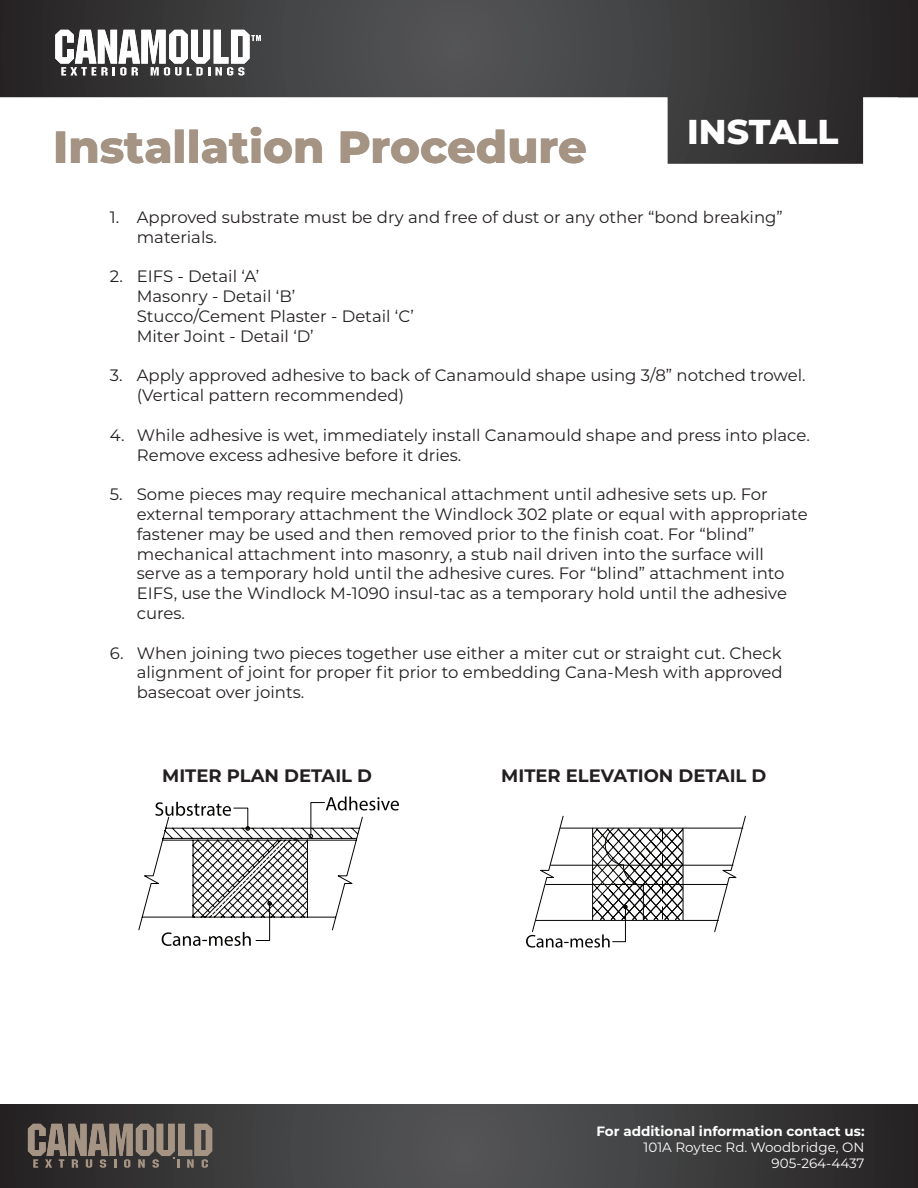
<style>
.page{position:relative;width:918px;height:1188px;background:#fff}
.page>*{position:absolute;margin:0;border:0;box-sizing:border-box;transform-origin:0 0}
.t1{font:800 45px "Montserrat";color:#a59484}
.t2{font:800 34.5px "Montserrat";color:#fff}
.t3{font:700 18px "Montserrat";color:#231f20}
.t4{font:16.5px/19.8px "Montserrat";color:#231f20}
.t5{font:13.5px/16.2px "Montserrat";color:#fff;text-align:right}
.t6{font:700 13.5px "Montserrat";color:#fff}
</style>
<div class="page">
<svg style="left:0;top:0;width:918px;height:164px"></svg>
<svg style="left:0;top:1105px;width:918px;height:83px;background:#3e3e3f"></svg>
<svg style="left:28px;top:1124px;width:184px;height:44px;background:#736860"></svg>
<svg style="left:55px;top:30px;width:206px;height:46px"></svg>
<svg style="left:138px;top:797px;width:261px;height:149px"></svg>
<svg style="left:526px;top:816px;width:220px;height:132px"></svg>
<hr style="left:560px;top:828px;width:183px;height:1px;background:#040503">
<hr style="left:536px;top:920px;width:183px;height:1px;background:#040503">
<hr style="left:550px;top:865px;width:183px;height:1px;background:#040503">
<hr style="left:545px;top:884px;width:182px;height:1px;background:#040503">
<p class="t1" style="left:53px;top:114px;width:535px">Installation Procedure</p>
<h2 class="t2" style="left:687px;top:107px;width:153px">INSTALL</h2>
<p class="t4" style="left:137px;top:207px;width:648px;text-indent:-27px">1. Approved substrate must be dry and free of dust or any other “bond breaking” materials.</p>
<p class="t4" style="left:110px;top:266px;width:151px">2. EIFS - Detail ‘A’</p>
<p class="t4" style="left:137px;top:286px;width:160px">Masonry - Detail ‘B’</p>
<p class="t4" style="left:137px;top:306px;width:279px">Stucco/Cement Plaster - Detail ‘C’</p>
<p class="t4" style="left:137px;top:325px;width:178px">Miter Joint - Detail ‘D’</p>
<p class="t4" style="left:137px;top:365px;width:670px;text-indent:-27px">3. Apply approved adhesive to back of Canamould shape using 3/8” notched trowel. (Vertical pattern recommended)</p>
<p class="t4" style="left:137px;top:424px;width:675px;text-indent:-27px">4. While adhesive is wet, immediately install Canamould shape and press into place.<br>Remove excess adhesive before it dries.</p>
<p class="t4" style="left:137px;top:484px;width:672px;text-indent:-27px">5. Some pieces may require mechanical attachment until adhesive sets up. For external temporary attachment the Windlock 302 plate or equal with appropriate fastener may be used and then removed prior to the finish coat. For “blind” mechanical attachment into masonry, a stub nail driven into the surface will serve as a temporary hold until the adhesive cures. For “blind” attachment into EIFS, use the Windlock M-1090 insul-tac as a temporary hold until the adhesive cures.</p>
<p class="t4" style="left:137px;top:642px;width:647px;text-align:justify;text-indent:-27px">6. When joining two pieces together use either a miter cut or straight cut. Check alignment of joint for proper fit prior to embedding Cana-Mesh with approved basecoat over joints.</p>
<p class="t3" style="left:162px;top:763px;width:211px">MITER PLAN DETAIL D</p>
<p class="t3" style="left:501px;top:763px;width:267px">MITER ELEVATION DETAIL D</p>
<p class="t6" style="left:597px;top:1121px;width:270px">For additional information contact us:</p>
<p class="t5" style="left:644px;top:1139px;width:222px">101A Roytec Rd. Woodbridge, ON<br>905-264-4437</p>
</div>
